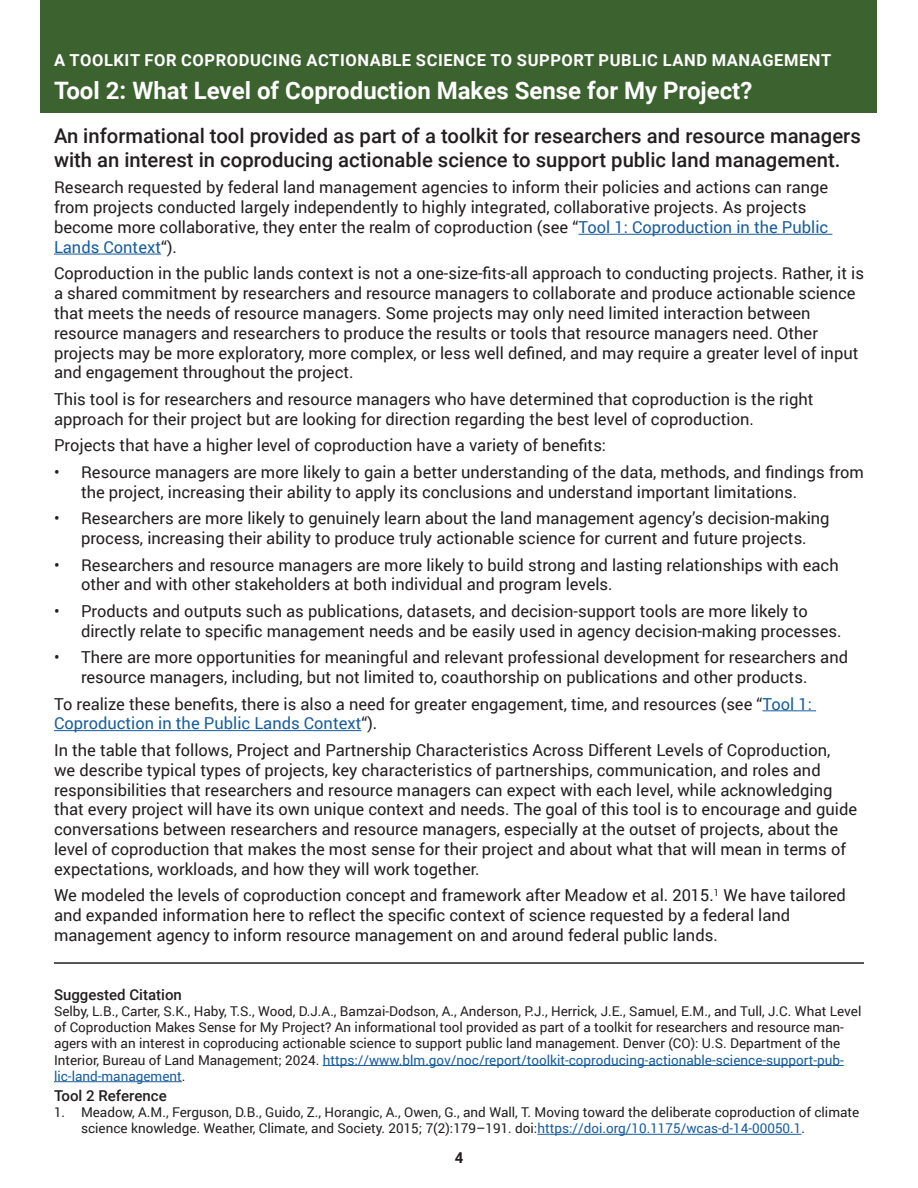
<style>
.page{position:relative;width:918px;height:1188px;background:#fff}
.page>*{position:absolute;margin:0;border:0;box-sizing:border-box;transform-origin:0 0}
.t1{font:700 24px "Roboto";color:#fff}
.t2{font:500 20.25px/24px "Roboto";color:#231f20}
.t3{font:16.5px/19.8px "Roboto";color:#231f20}
.A_Toolkit_for{font:700 16.5px "Roboto";letter-spacing:.035em;color:#fff}
.t4{font:500 15px "Roboto";color:#231f20}
.t5{font:700 15px "Roboto";color:#231f20}
.t6{font:13.5px/16.2px "Roboto";color:#231f20}
.s1{color:#175d9e}
</style>
<div class="page">
<div style="left:40px;top:0;width:838px;height:112px;background:#3c622f"></div>
<hr style="left:578px;top:234px;width:254px;height:1px;background:#175d9e">
<hr style="left:54px;top:254px;width:107px;height:1px;background:#175d9e">
<hr style="left:763px;top:710px;width:53px;height:1px;background:#175d9e">
<hr style="left:54px;top:730px;width:307px;height:1px;background:#175d9e">
<hr style="left:323px;top:1065px;width:521px;height:1px;background:#175d9e">
<hr style="left:54px;top:1081px;width:128px;height:1px;background:#175d9e">
<hr style="left:537px;top:1134px;width:264px;height:1px;background:#175d9e">
<hr style="left:54px;top:962px;width:810px;height:2px;background:#231f20">
<h2 class="A_Toolkit_for" style="left:54px;top:48px;width:779px">A TOOLKIT FOR COPRODUCING ACTIONABLE SCIENCE TO SUPPORT PUBLIC LAND MANAGEMENT</h2>
<h2 class="t1" style="left:54px;top:73px;width:700px">Tool 2: What Level of Coproduction Makes Sense for My Project?</h2>
<h3 class="t2" style="left:54px;top:123px;width:808px">An informational tool provided as part of a toolkit for researchers and resource managers with an interest in coproducing actionable science to support public land management.</h3>
<p class="t3" style="left:54px;top:177px;width:776px">Research requested by federal land management agencies to inform their policies and actions can range from projects conducted largely independently to highly integrated, collaborative projects. As projects become more collaborative, they enter the realm of coproduction (see “<span class="s1">Tool 1: Coproduction in the Public Lands Context</span>“).</p>
<p class="t3" style="left:54px;top:263px;width:811px">Coproduction in the public lands context is not a one-size-fits-all approach to conducting projects. Rather, it is a shared commitment by researchers and resource managers to collaborate and produce actionable science that meets the needs of resource managers. Some projects may only need limited interaction between resource managers and researchers to produce the results or tools that resource managers need. Other projects may be more exploratory, more complex, or less well defined, and may require a greater level of input and engagement throughout the project.</p>
<p class="t3" style="left:54px;top:389px;width:761px">This tool is for researchers and resource managers who have determined that coproduction is the right approach for their project but are looking for direction regarding the best level of coproduction.</p>
<p class="t3" style="left:54px;top:435px;width:554px">Projects that have a higher level of coproduction have a variety of benefits:</p>
<p class="t3" style="left:81px;top:461px;width:784px;text-indent:-27px">• Resource managers are more likely to gain a better understanding of the data, methods, and findings from the project, increasing their ability to apply its conclusions and understand important limitations.</p>
<p class="t3" style="left:54px;top:508px;width:777px;text-align:center">• Researchers are more likely to genuinely learn about the land management agency’s decision-making process, increasing their ability to produce truly actionable science for current and future projects.</p>
<p class="t3" style="left:81px;top:554px;width:759px;text-indent:-27px">• Researchers and resource managers are more likely to build strong and lasting relationships with each other and with other stakeholders at both individual and program levels.</p>
<p class="t3" style="left:81px;top:601px;width:762px;text-indent:-27px">• Products and outputs such as publications, datasets, and decision-support tools are more likely to directly relate to specific management needs and be easily used in agency decision-making processes.</p>
<p class="t3" style="left:81px;top:647px;width:769px;text-indent:-27px">• There are more opportunities for meaningful and relevant professional development for researchers and resource managers, including, but not limited to, coauthorship on publications and other products.</p>
<p class="t3" style="left:54px;top:693px;width:759px">To realize these benefits, there is also a need for greater engagement, time, and resources (see “<span class="s1">Tool 1:<br>Coproduction in the Public Lands Context</span>“).</p>
<p class="t3" style="left:54px;top:740px;width:805px">In the table that follows, Project and Partnership Characteristics Across Different Levels of Coproduction,<br>we describe typical types of projects, key characteristics of partnerships, communication, and roles and responsibilities that researchers and resource managers can expect with each level, while acknowledging that every project will have its own unique context and needs. The goal of this tool is to encourage and guide conversations between researchers and resource managers, especially at the outset of projects, about the level of coproduction that makes the most sense for their project and about what that will mean in terms of expectations, workloads, and how they will work together.</p>
<p class="t3" style="left:54px;top:885px;width:793px">We modeled the levels of coproduction concept and framework after Meadow et al. 2015.<sup>1</sup> We have tailored and expanded information here to reflect the specific context of science requested by a federal land management agency to inform resource management on and around federal public lands.</p>
<p class="t4" style="left:54px;top:984px;width:129px">Suggested Citation</p>
<p class="t6" style="left:54px;top:1003px;width:809px">Selby, L.B., Carter, S.K., Haby, T.S., Wood, D.J.A., Bamzai-Dodson, A., Anderson, P.J., Herrick, J.E., Samuel, E.M., and Tull, J.C. What Level of Coproduction Makes Sense for My Project? An informational tool provided as part of a toolkit for researchers and resource man&shy;agers with an interest in coproducing actionable science to support public land management. Denver (CO): U.S. Department of the Interior, Bureau of Land Management; 2024. <span class="s1">https://www.blm.gov/noc/report/toolkit-coproducing-actionable-science-support-pub&shy;lic-land-management</span>.</p>
<p class="t4" style="left:54px;top:1085px;width:114px">Tool 2 Reference</p>
<p class="t6" style="left:81px;top:1104px;width:780px;text-indent:-27px">1. Meadow, A.M., Ferguson, D.B., Guido, Z., Horangic, A., Owen, G., and Wall, T. Moving toward the deliberate coproduction of climate science knowledge. Weather, Climate, and Society. 2015; 7(2):179–191. doi:<span class="s1">https://doi.org/10.1175/wcas-d-14-00050.1</span>.</p>
<p class="t5" style="left:455px;top:1147px;width:10px">4</p>
</div>
